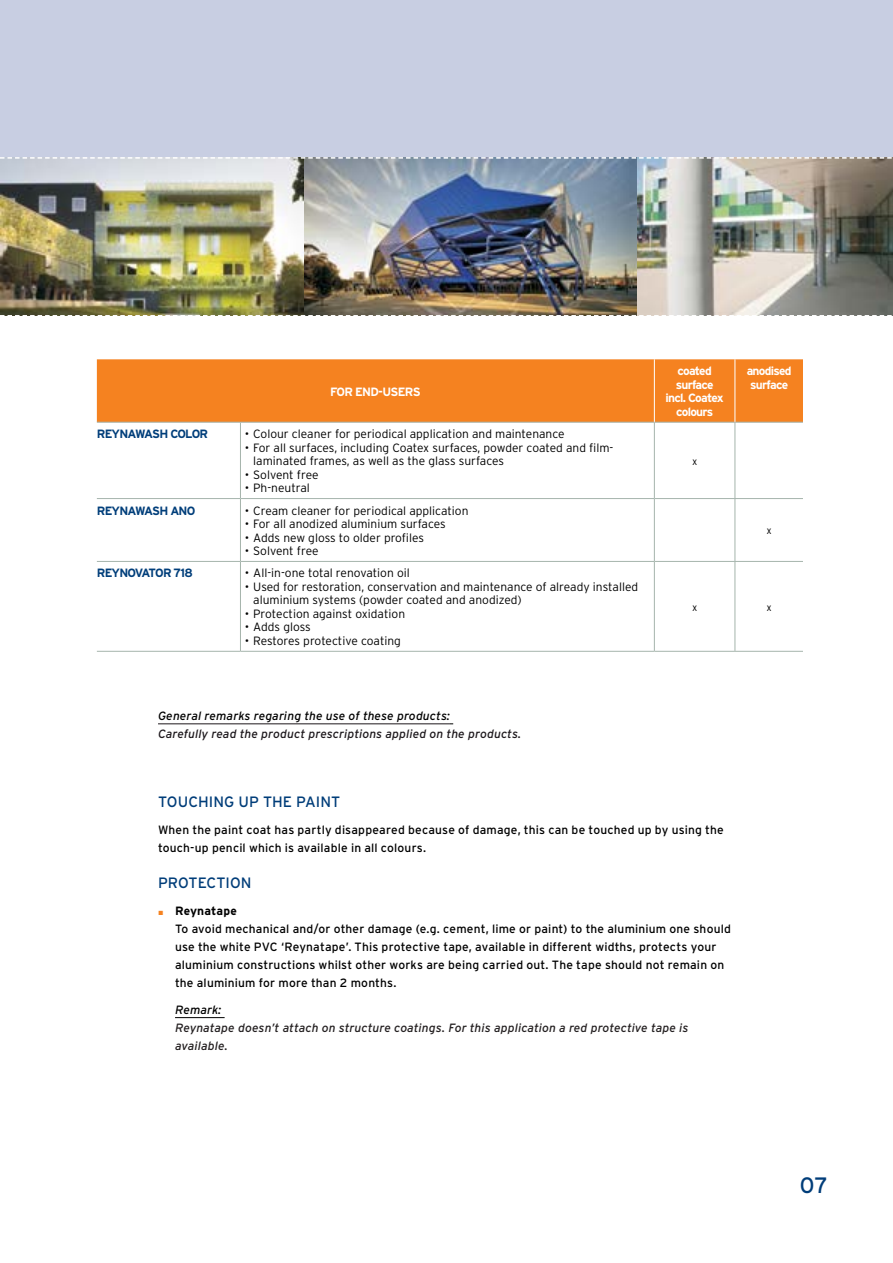
<style>
.page{position:relative;width:893px;height:1263px;background:#fff}
.page>*{position:absolute;margin:0;border:0;box-sizing:border-box;transform-origin:0 0}
.t1{font:22.2px "Interstate Rey";color:#003d79}
.t2{font:15px "Interstate Rey";color:#003d79}
.t3{font:300 12px/13.5px "Interstate Rey";color:#000}
.t4{font:12px/18px "Interstate Rey";letter-spacing:.015em;color:#000}
.t5{font:italic 12px/18px "Interstate Rey";letter-spacing:.01em;color:#231f20}
.t6{font:700 12px/13.5px "Interstate Rey";letter-spacing:-.06em;color:#fff;text-align:center}
.t7{font:italic 12px "Interstate Rey";letter-spacing:.015em;color:#1d181c}
.t8{font:italic 12px "Interstate Rey";letter-spacing:.01em;color:#000}
.t9{font:700 12px "Interstate Rey";letter-spacing:-.06em;color:#003e7a}
.t10{font:300 10.5px "Interstate Rey";color:#000}
.s1{font-family:"Arial";font-size:9px;color:#f58220}
.s2{font-weight:700}
</style>
<div class="page">
<div style="left:0;top:0;width:893px;height:316px;background:#c8cee2"></div>
<img style="left:319px;top:159px;width:574px;height:156px">
<img style="left:0;top:159px;width:319px;height:156px">
<svg style="left:0;top:315px;width:893px;height:1px"></svg>
<svg style="left:0;top:157px;width:893px;height:2px"></svg>
<hr style="left:158px;top:723px;width:292px;height:1px;background:#1d181c">
<hr style="left:175px;top:1017px;width:50px;height:1px;background:#000">
<div style="left:97px;top:359px;width:706px;height:63px;background:#f58220"></div>
<hr style="left:97px;top:422px;width:143px;height:1px;background:#a5b4ac">
<hr style="left:240px;top:422px;width:414px;height:1px;background:#a5b4ac">
<hr style="left:654px;top:422px;width:81px;height:1px;background:#a5b4ac">
<hr style="left:735px;top:422px;width:68px;height:1px;background:#a5b4ac">
<hr style="left:97px;top:498px;width:143px;height:1px;background:#a5b4ac">
<hr style="left:240px;top:498px;width:414px;height:1px;background:#a5b4ac">
<hr style="left:654px;top:498px;width:81px;height:1px;background:#a5b4ac">
<hr style="left:735px;top:498px;width:68px;height:1px;background:#a5b4ac">
<hr style="left:97px;top:561px;width:143px;height:1px;background:#a5b4ac">
<hr style="left:240px;top:561px;width:414px;height:1px;background:#a5b4ac">
<hr style="left:654px;top:561px;width:81px;height:1px;background:#a5b4ac">
<hr style="left:735px;top:561px;width:68px;height:1px;background:#a5b4ac">
<hr style="left:97px;top:651px;width:143px;height:1px;background:#a5b4ac">
<hr style="left:240px;top:651px;width:414px;height:1px;background:#a5b4ac">
<hr style="left:654px;top:651px;width:81px;height:1px;background:#a5b4ac">
<hr style="left:735px;top:651px;width:68px;height:1px;background:#a5b4ac">
<hr style="left:654px;top:359px;width:1px;height:63px;background:#fff">
<hr style="left:735px;top:359px;width:1px;height:63px;background:#fff">
<hr style="left:654px;top:423px;width:1px;height:75px;background:#a5b4ac">
<hr style="left:735px;top:423px;width:1px;height:75px;background:#a5b4ac">
<hr style="left:654px;top:499px;width:1px;height:62px;background:#a5b4ac">
<hr style="left:735px;top:499px;width:1px;height:62px;background:#a5b4ac">
<hr style="left:654px;top:562px;width:1px;height:89px;background:#a5b4ac">
<hr style="left:735px;top:562px;width:1px;height:89px;background:#a5b4ac">
<hr style="left:240px;top:423px;width:1px;height:75px;background:#a5b4ac">
<hr style="left:240px;top:499px;width:1px;height:62px;background:#a5b4ac">
<hr style="left:240px;top:562px;width:1px;height:89px;background:#a5b4ac">
<p class="t6" style="left:330px;top:384px;width:92px">FOR END-USERS</p>
<p class="t9" style="left:97px;top:427px;width:113px">REYNAWASH COLOR</p>
<p class="t3" style="left:245px;top:427px;width:321px">• Colour cleaner for periodical application and maintenance</p>
<p class="t3" style="left:253px;top:441px;width:362px;text-indent:-9px">• For all surfaces, including Coatex surfaces, powder coated and film&shy;laminated frames, as well as the glass surfaces</p>
<p class="t3" style="left:245px;top:468px;width:75px">• Solvent free</p>
<p class="t3" style="left:245px;top:481px;width:67px">• Ph-neutral</p>
<p class="t9" style="left:97px;top:503px;width:100px">REYNAWASH ANO</p>
<p class="t3" style="left:245px;top:503px;width:225px">• Cream cleaner for periodical application</p>
<p class="t3" style="left:245px;top:517px;width:203px">• For all anodized aluminium surfaces</p>
<p class="t3" style="left:245px;top:530px;width:181px">• Adds new gloss to older profiles</p>
<p class="t3" style="left:245px;top:544px;width:75px">• Solvent free</p>
<p class="t9" style="left:97px;top:566px;width:97px">REYNOVATOR 718</p>
<p class="t3" style="left:245px;top:566px;width:167px">• All-in-one total renovation oil</p>
<p class="t3" style="left:253px;top:580px;width:386px;text-indent:-9px">• Used for restoration, conservation and maintenance of already installed aluminium systems (powder coated and anodized)</p>
<p class="t3" style="left:245px;top:607px;width:162px">• Protection against oxidation</p>
<p class="t3" style="left:245px;top:620px;width:68px">• Adds gloss</p>
<p class="t3" style="left:245px;top:634px;width:158px">• Restores protective coating</p>
<p class="t8" style="left:158px;top:708px;width:293px">General remarks regaring the use of these products:</p>
<p class="t7" style="left:158px;top:726px;width:365px">Carefully read the product prescriptions applied on the products.</p>
<p class="t6" style="left:665px;top:364px;width:60px">coated surface incl. Coatex colours</p>
<p class="t6" style="left:747px;top:364px;width:46px;text-align:left">anodised surface</p>
<p class="t10" style="left:692px;top:454px;width:7px">x</p>
<p class="t10" style="left:766px;top:524px;width:7px">x</p>
<p class="t10" style="left:692px;top:600px;width:7px">x</p>
<p class="t10" style="left:766px;top:600px;width:7px">x</p>
<p class="t2" style="left:158px;top:792px;width:184px">TOUCHING UP THE PAINT</p>
<p class="t4" style="left:158px;top:820px;width:567px">When the paint coat has partly disappeared because of damage, this can be touched up by using the touch-up pencil which is available in all colours.</p>
<p class="t2" style="left:158px;top:873px;width:95px">PROTECTION</p>
<p class="t4" style="left:175px;top:901px;width:557px;text-indent:-17px"><span class="s1">■</span> <span class="s2">Reynatape<br></span>To avoid mechanical and/or other damage (e.g. cement, lime or paint) to the aluminium one should use the white PVC ‘Reynatape’. This protective tape, available in different widths, protects your aluminium constructions whilst other works are being carried out. The tape should not remain on the aluminium for more than 2 months.</p>
<p class="t8" style="left:175px;top:1002px;width:48px">Remark:</p>
<p class="t5" style="left:175px;top:1018px;width:515px">Reynatape doesn’t attach on structure coatings. For this application a red protective tape is available.</p>
<h1 class="t1" style="left:800px;top:1171px;width:30px">07</h1>
</div>
